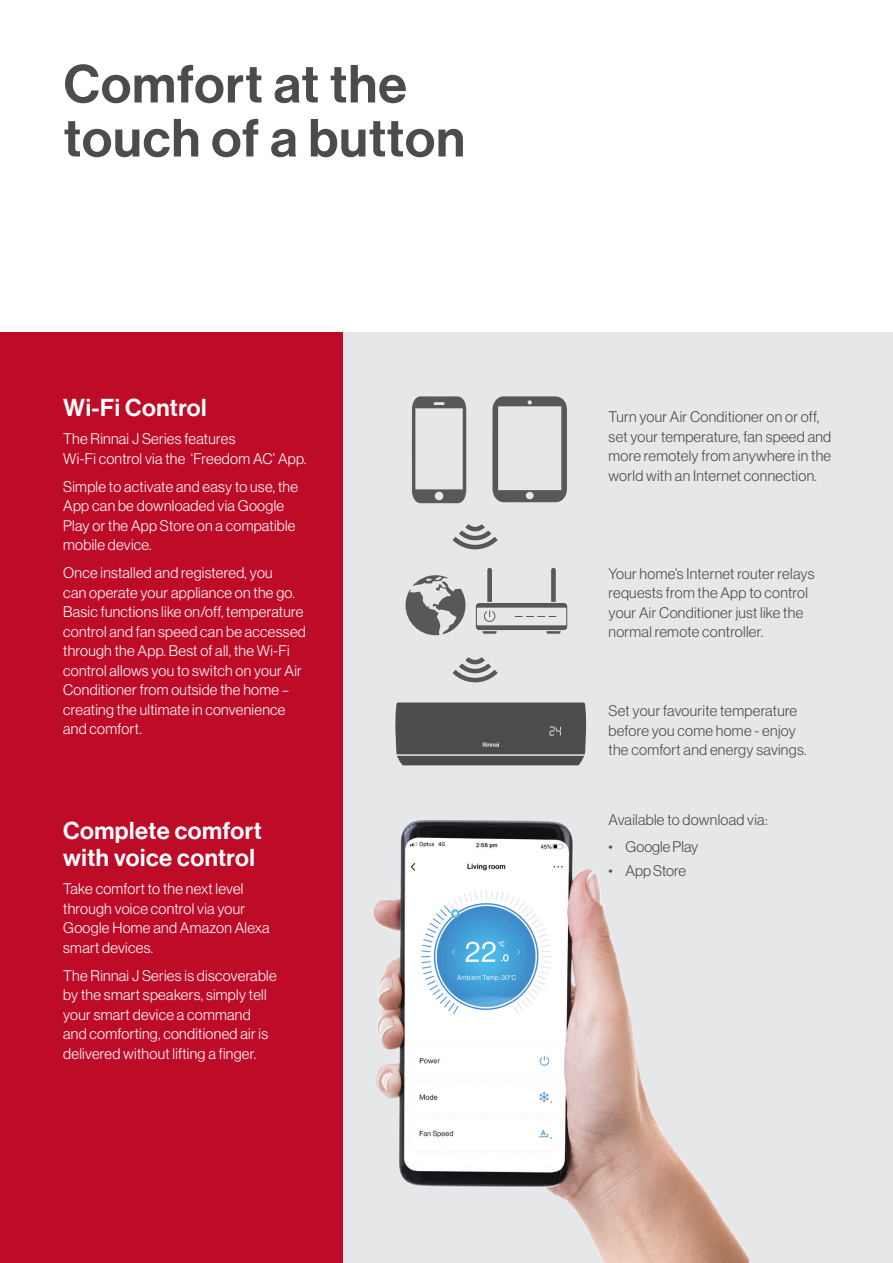
<style>
.page{position:relative;width:893px;height:1263px;background:#fff}
.page>*{position:absolute;margin:0;border:0;box-sizing:border-box;transform-origin:0 0}
.RB_Primary_Heading_Black_85{font:500 52.5px/54px "Haas Grot Disp 65";letter-spacing:.02em;color:#4b4c4d}
.RB_Sub_Heading_Black_85{font:500 24px/27px "Haas Grot Disp 65";letter-spacing:.02em;color:#fff}
.RB_Body_Text_White{font:300 15px/19.5px "Haas Grot Disp 45";letter-spacing:.02em;color:#fff}
.RB_Body_Text_Black_85{font:300 15px/19.5px "Haas Grot Disp 45";letter-spacing:.02em;color:#4b4c4d}
.RB_Body_Text_Black_85-2{font:300 15px "Haas Grot Disp 45";color:#4b4c4d}
.RB_Body_Text_Black_85-3{font:300 15px "Haas Grot Disp 45";letter-spacing:-.005em;color:#4b4c4d}
</style>
<div class="page">
<div style="left:0;top:332px;width:893px;height:931px;background:#e6e7e9"></div>
<svg style="left:476px;top:568px;width:91px;height:66px"></svg>
<svg style="left:452px;top:524px;width:46px;height:25px"></svg>
<svg style="left:452px;top:657px;width:46px;height:25px"></svg>
<svg style="left:406px;top:575px;width:59px;height:60px"></svg>
<svg style="left:412px;top:396px;width:54px;height:107px"></svg>
<svg style="left:492px;top:396px;width:75px;height:106px"></svg>
<div style="left:0;top:332px;width:342px;height:931px;background:#be0b27"></div>
<img style="left:373px;top:820px;width:375px;height:443px">
<svg style="left:395px;top:702px;width:192px;height:63px;background:#535455"></svg>
<p class="RB_Primary_Heading_Black_85" style="left:64px;top:58px;width:403px">Comfort at the touch of a button</p>
<p class="RB_Sub_Heading_Black_85" style="left:63px;top:394px;width:145px">Wi-Fi Control</p>
<p class="RB_Body_Text_White" style="left:63px;top:429px;width:245px">The Rinnai J Series features<br>Wi-Fi control via the ‘Freedom AC’ App.</p>
<p class="RB_Body_Text_White" style="left:63px;top:476px;width:236px">Simple to activate and easy to use, the<br>App can be downloaded via Google<br>Play or the App Store on a compatible mobile device.</p>
<p class="RB_Body_Text_White" style="left:63px;top:563px;width:244px">Once installed and registered, you<br>can operate your appliance on the go.<br>Basic functions like on/off, temperature control and fan speed can be accessed through the App. Best of all, the Wi-Fi control allows you to switch on your Air Conditioner from outside the home – creating the ultimate in convenience and comfort.</p>
<p class="RB_Sub_Heading_Black_85" style="left:63px;top:817px;width:200px">Complete comfort with voice control</p>
<p class="RB_Body_Text_White" style="left:63px;top:879px;width:208px">Take comfort to the next level through voice control via your<br>Google Home and Amazon Alexa smart devices.</p>
<p class="RB_Body_Text_White" style="left:63px;top:965px;width:215px">The Rinnai J Series is discoverable by the smart speakers, simply tell your smart device a command and comforting, conditioned air is delivered without lifting a finger.</p>
<p class="RB_Body_Text_Black_85" style="left:609px;top:407px;width:224px">Turn your Air Conditioner on or off, set your temperature, fan speed and more remotely from anywhere in the world with an Internet connection.</p>
<p class="RB_Body_Text_Black_85" style="left:609px;top:564px;width:207px">Your home’s Internet router relays requests from the App to control your Air Conditioner just like the normal remote controller.</p>
<p class="RB_Body_Text_Black_85" style="left:609px;top:701px;width:199px">Set your favourite temperature before you come home - enjoy the comfort and energy savings.</p>
<p class="RB_Body_Text_Black_85" style="left:609px;top:810px;width:161px">Available to download via:</p>
<p class="RB_Body_Text_Black_85-2" style="left:609px;top:838px;width:91px">• Google Play</p>
<p class="RB_Body_Text_Black_85-3" style="left:609px;top:862px;width:79px">• App Store</p>
</div>
